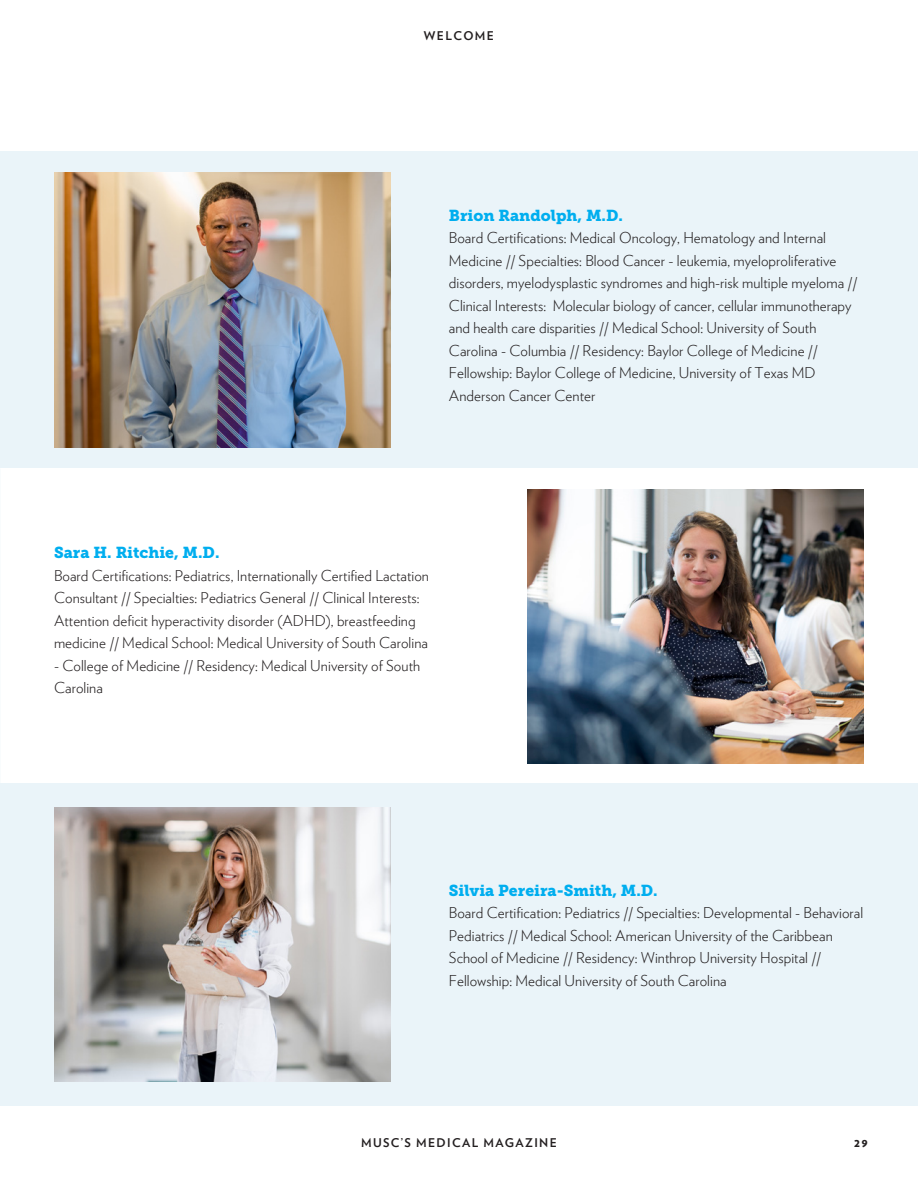
<style>
.page{position:relative;width:918px;height:1188px;background:#fff}
.page>*{position:absolute;margin:0;border:0;box-sizing:border-box;transform-origin:0 0}
.NewPhysicians_Sub{font:15.75px "Museo Slab 900";color:#00aeef}
.NewPhysicians_Sub-2{font:300 15px/22.5px "Verlag";letter-spacing:.005em;color:#231f20}
.t1{font:700 12px "Verlag";letter-spacing:.115em;color:#231f20}
.t2{font:900 12px "Verlag";color:#231f20}
</style>
<div class="page">
<div style="left:0;top:783px;width:918px;height:323px;background:#eaf4f9"></div>
<div style="left:0;top:152px;width:918px;height:316px;background:#eaf4f9"></div>
<img style="left:54px;top:807px;width:337px;height:274px">
<img style="left:527px;top:489px;width:337px;height:275px">
<img style="left:54px;top:173px;width:337px;height:274px">
<p class="t1" style="left:424px;top:27px;width:72px">WELCOME</p>
<p class="NewPhysicians_Sub" style="left:449px;top:206px;width:176px">Brion Randolph, M.D.</p>
<p class="NewPhysicians_Sub-2" style="left:449px;top:226px;width:410px">Board Certifications: Medical Oncology, Hematology and Internal Medicine // Specialties: Blood Cancer - leukemia, myeloproliferative disorders, myelodysplastic syndromes and high-risk multiple myeloma // Clinical Interests: Molecular biology of cancer, cellular immunotherapy and health care disparities // Medical School: University of South Carolina - Columbia // Residency: Baylor College of Medicine // Fellowship: Baylor College of Medicine, University of Texas MD Anderson Cancer Center</p>
<p class="NewPhysicians_Sub" style="left:54px;top:543px;width:167px">Sara H. Ritchie, M.D.</p>
<p class="NewPhysicians_Sub-2" style="left:54px;top:563px;width:377px">Board Certifications: Pediatrics, Internationally Certified Lactation Consultant // Specialties: Pediatrics General // Clinical Interests:<br>Attention deficit hyperactivity disorder (ADHD), breastfeeding medicine // Medical School: Medical University of South Carolina</p>
<p class="NewPhysicians_Sub-2" style="left:54px;top:653px;width:368px">- College of Medicine // Residency: Medical University of South<br>Carolina</p>
<p class="NewPhysicians_Sub" style="left:449px;top:881px;width:210px">Silvia Pereira-Smith, M.D.</p>
<p class="NewPhysicians_Sub-2" style="left:449px;top:901px;width:416px">Board Certification: Pediatrics // Specialties: Developmental - Behavioral Pediatrics // Medical School: American University of the Caribbean School of Medicine // Residency: Winthrop University Hospital // Fellowship: Medical University of South Carolina</p>
<p class="t1" style="left:361px;top:1133px;width:197px">MUSC’S MEDICAL MAGAZINE</p>
<p class="t2" style="left:854px;top:1132px;width:15px">29</p>
</div>
